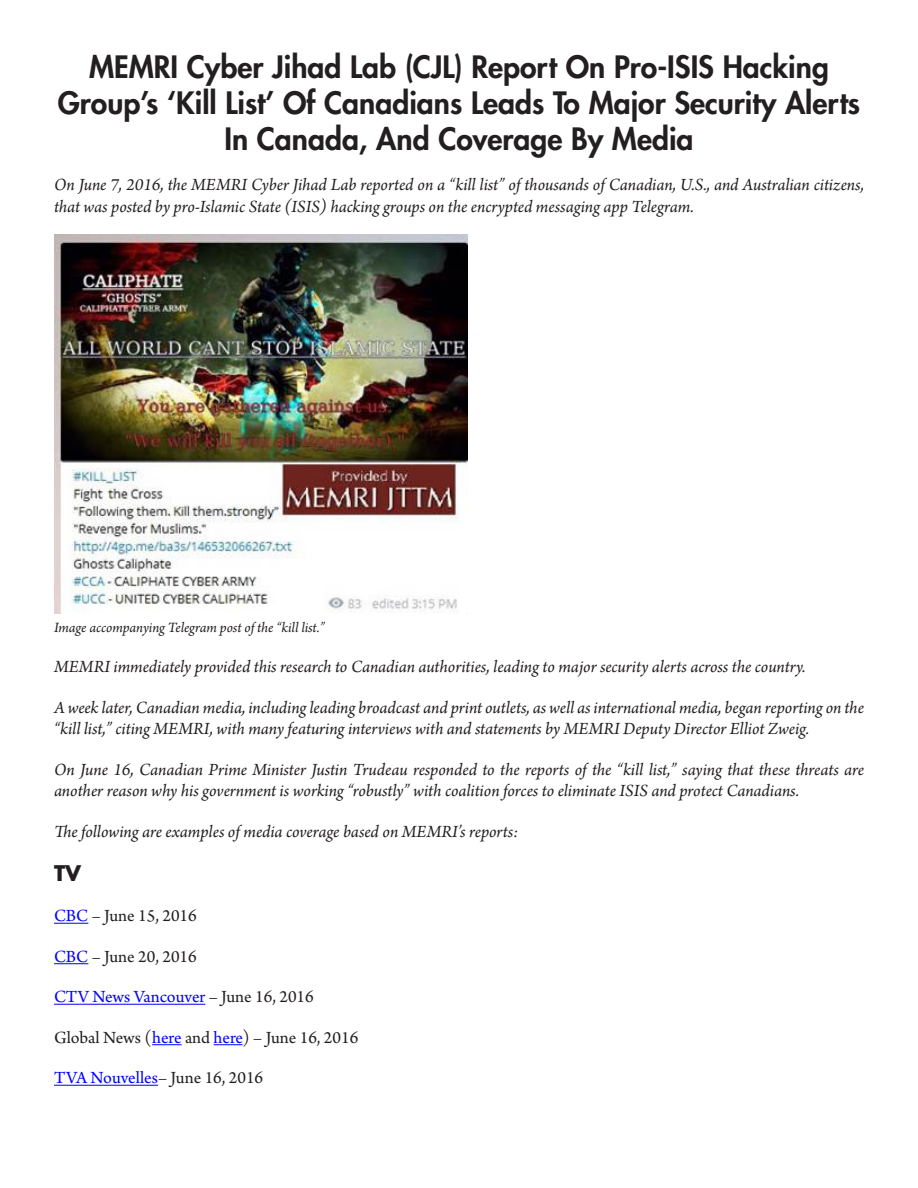
<style>
.page{position:relative;width:918px;height:1188px;background:#fff}
.page>*{position:absolute;margin:0;border:0;box-sizing:border-box;transform-origin:0 0}
.t1{font:800 30px/36px "Futura";color:#231f20;text-align:center}
.t2{font:700 21px "Futura";color:#231f20}
.t3{font:italic 18px/21.6px "Arno Pro";letter-spacing:-.005em;color:#231f20}
.t4{font:18px "Arno Pro";color:#231f20}
.t5{font:18px "Arno Pro";color:#00f}
.t6{font:italic 15px "Arno Pro";letter-spacing:-.005em;color:#231f20}
.s1{color:#00f}
.s2{color:#231f20}
</style>
<div class="page">
<hr style="left:54px;top:923px;width:34px;height:1px;background:#00f">
<hr style="left:54px;top:963px;width:34px;height:1px;background:#00f">
<hr style="left:54px;top:1004px;width:151px;height:1px;background:#00f">
<hr style="left:152px;top:1044px;width:30px;height:1px;background:#00f">
<svg style="left:214px;top:1044px;width:29px;height:1px"></svg>
<hr style="left:54px;top:1085px;width:104px;height:1px;background:#00f">
<img style="left:54px;top:235px;width:414px;height:379px">
<p class="t1" style="left:58px;top:48px;width:804px">MEMRI Cyber Jihad Lab (CJL) Report On Pro-ISIS Hacking<br>Group’s ‘Kill List’ Of Canadians Leads To Major Security Alerts<br>In Canada, And Coverage By Media</p>
<p class="t3" style="left:54px;top:175px;width:812px">On June 7, 2016, the MEMRI Cyber Jihad Lab reported on a “kill list” of thousands of Canadian, U.S., and Australian citizens, that was posted by pro-Islamic State (ISIS) hacking groups on the encrypted messaging app Telegram.</p>
<p class="t6" style="left:54px;top:619px;width:272px">Image accompanying Telegram post of the “kill list.”</p>
<p class="t3" style="left:54px;top:657px;width:753px">MEMRI immediately provided this research to Canadian authorities, leading to major security alerts across the country.</p>
<p class="t3" style="left:54px;top:697px;width:811px">A week later, Canadian media, including leading broadcast and print outlets, as well as international media, began reporting on the “kill list,” citing MEMRI, with many featuring interviews with and statements by MEMRI Deputy Director Elliot Zweig.</p>
<p class="t3" style="left:54px;top:760px;width:812px">On June 16, Canadian Prime Minister Justin Trudeau responded to the reports of the “kill list,” saying that these threats are another reason why his government is working “robustly” with coalition forces to eliminate ISIS and protect Canadians.</p>
<p class="t3" style="left:54px;top:822px;width:466px">The following are examples of media coverage based on MEMRI’s reports:</p>
<p class="t2" style="left:54px;top:858px;width:29px">TV</p>
<p class="t4" style="left:54px;top:906px;width:144px"><span class="s1">CBC</span> – June 15, 2016</p>
<p class="t4" style="left:54px;top:946px;width:144px"><span class="s1">CBC</span> – June 20, 2016</p>
<p class="t5" style="left:54px;top:987px;width:261px">CTV News Vancouver <span class="s2">– June 16, 2016</span></p>
<p class="t4" style="left:54px;top:1027px;width:306px">Global News (<span class="s1">here</span> and <span class="s1">here</span>) – June 16, 2016</p>
<p class="t5" style="left:54px;top:1068px;width:211px">TVA Nouvelles<span class="s2">– June 16, 2016</span></p>
</div>
